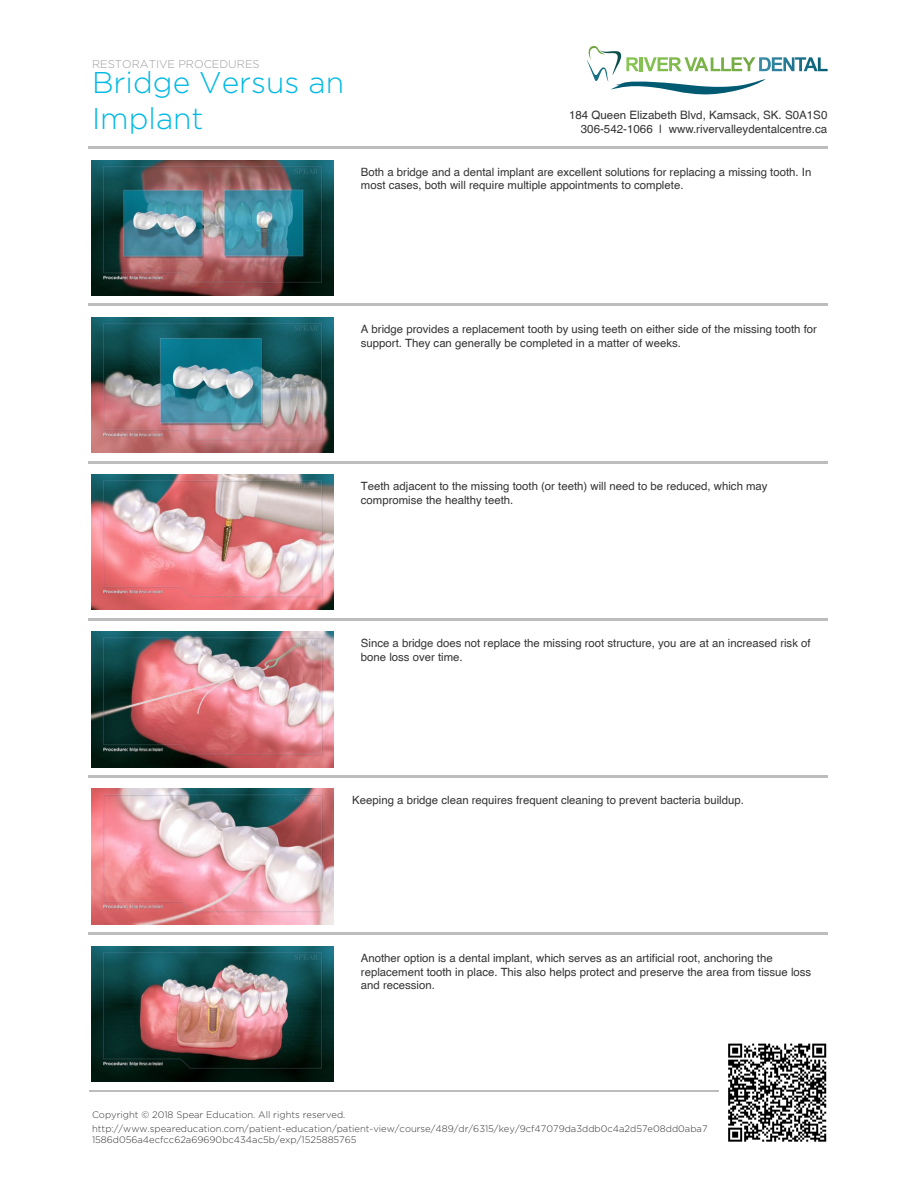
<style>
.page{position:relative;width:918px;height:1188px;background:#fff}
.page>*{position:absolute;margin:0;border:0;box-sizing:border-box;transform-origin:0 0}
.t1{font:300 30px/36px "Gotham HTF";color:#00b9e4}
.t2{font:11.55px/14px "Helvetica";color:#333;text-align:right}
.t3{font:11.4px/14px "Helvetica";color:#333}
.t4{font:300 11.25px "Gotham HTF";color:#9c9c9c}
.t5{font:300 9.45px/11.4px "Gotham HTF";color:#333}
</style>
<div class="page">
<svg style="left:728px;top:1043px;width:99px;height:99px"></svg>
<svg style="left:728px;top:1044px;width:98px;height:98px;background:#7b7b7b"></svg>
<hr style="left:89px;top:147px;width:739px;height:2px;background:#bdbdbd">
<img style="left:92px;top:160px;width:242px;height:136px">
<hr style="left:89px;top:304px;width:739px;height:2px;background:#bdbdbd">
<img style="left:92px;top:317px;width:242px;height:136px">
<hr style="left:89px;top:461px;width:739px;height:2px;background:#bdbdbd">
<img style="left:92px;top:475px;width:242px;height:135px">
<hr style="left:89px;top:618px;width:739px;height:2px;background:#bdbdbd">
<img style="left:92px;top:632px;width:242px;height:135px">
<hr style="left:89px;top:775px;width:739px;height:3px;background:#bdbdbd">
<img style="left:92px;top:789px;width:242px;height:135px">
<hr style="left:89px;top:933px;width:739px;height:2px;background:#bdbdbd">
<img style="left:92px;top:946px;width:242px;height:136px">
<hr style="left:89px;top:1090px;width:629px;height:2px;background:#bdbdbd">
<svg style="left:587px;top:45px;width:241px;height:50px"></svg>
<p class="t4" style="left:92px;top:58px;width:169px">RESTORATIVE PROCEDURES</p>
<h1 class="t1" style="left:92px;top:64px;width:254px">Bridge Versus an<br>Implant</h1>
<p class="t2" style="left:569px;top:108px;width:260px">184 Queen Elizabeth Blvd, Kamsack, SK. S0A1S0<br>306-542-1066 | www.rivervalleydentalcentre.ca</p>
<p class="t3" style="left:361px;top:164px;width:452px">Both a bridge and a dental implant are excellent solutions for replacing a missing tooth. In most cases, both will require multiple appointments to complete.</p>
<p class="t3" style="left:361px;top:321px;width:458px">A bridge provides a replacement tooth by using teeth on either side of the missing tooth for support. They can generally be completed in a matter of weeks.</p>
<p class="t3" style="left:361px;top:479px;width:408px">Teeth adjacent to the missing tooth (or teeth) will need to be reduced, which may compromise the healthy teeth.</p>
<p class="t3" style="left:361px;top:636px;width:451px">Since a bridge does not replace the missing root structure, you are at an increased risk of bone loss over time.</p>
<p class="t3" style="left:352px;top:793px;width:393px">Keeping a bridge clean requires frequent cleaning to prevent bacteria buildup.</p>
<p class="t3" style="left:361px;top:950px;width:452px">Another option is a dental implant, which serves as an artificial root, anchoring the replacement tooth in place. This also helps protect and preserve the area from tissue loss and recession.</p>
<p class="t5" style="left:92px;top:1109px;width:255px">Copyright © 2018 Spear Education. All rights reserved.</p>
<p class="t5" style="left:92px;top:1123px;width:617px">http://www.speareducation.com/patient-education/patient-view/course/489/dr/6315/key/9cf47079da3ddb0c4a2d57e08dd0aba7<br>1586d056a4ecfcc62a69690bc434ac5b/exp/1525885765</p>
</div>
